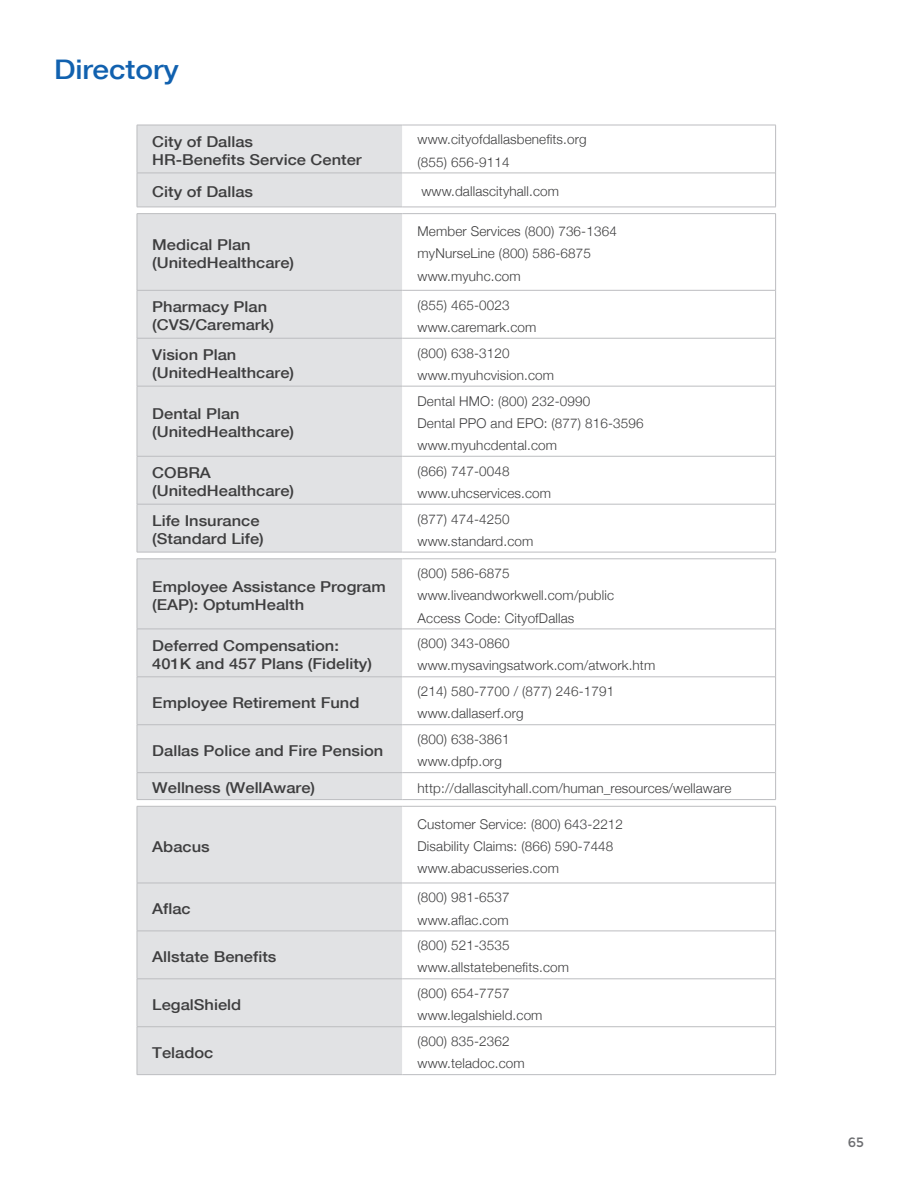
<style>
.page{position:relative;width:918px;height:1188px;background:#fff}
.page>*{position:absolute;margin:0;border:0;box-sizing:border-box;transform-origin:0 0}
.t1{font:500 27px "Helvetica Neue";color:#1161af;scale:1.1 1}
.t2{font:500 15px/18px "Helvetica Neue";color:#3e3e3f;scale:1.1 1}
.t3{font:300 13.5px/22.2px "Helvetica Neue";letter-spacing:.01em;color:#3e3e3f}
.t4{font:13.5px "Montserrat";color:#6c6d70}
</style>
<div class="page">
<svg style="left:138px;top:126px;width:637px;height:81px"></svg>
<hr style="left:137px;top:125px;width:1px;height:48px;background:#bcbdc0">
<hr style="left:137px;top:173px;width:1px;height:34px;background:#bcbdc0">
<hr style="left:775px;top:125px;width:1px;height:48px;background:#bcbdc0">
<hr style="left:775px;top:173px;width:1px;height:34px;background:#bcbdc0">
<hr style="left:402px;top:207px;width:374px;height:1px;background:#bcbdc0">
<hr style="left:402px;top:173px;width:373px;height:1px;background:#bcbdc0">
<hr style="left:137px;top:125px;width:265px;height:1px;background:#bcbdc0">
<hr style="left:402px;top:125px;width:374px;height:1px;background:#bcbdc0">
<hr style="left:137px;top:173px;width:265px;height:1px;background:#bcbdc0">
<hr style="left:137px;top:207px;width:265px;height:1px;background:#bcbdc0">
<div style="left:138px;top:214px;width:264px;height:338px;background:#e1e2e4"></div>
<svg style="left:402px;top:214px;width:373px;height:338px"></svg>
<hr style="left:775px;top:214px;width:1px;height:76px;background:#bcbdc0">
<hr style="left:775px;top:290px;width:1px;height:48px;background:#bcbdc0">
<hr style="left:775px;top:338px;width:1px;height:48px;background:#bcbdc0">
<hr style="left:775px;top:386px;width:1px;height:70px;background:#bcbdc0">
<hr style="left:775px;top:456px;width:1px;height:48px;background:#bcbdc0">
<hr style="left:775px;top:504px;width:1px;height:48px;background:#bcbdc0">
<hr style="left:137px;top:291px;width:1px;height:47px;background:#bcbdc0">
<hr style="left:137px;top:338px;width:1px;height:48px;background:#bcbdc0">
<hr style="left:137px;top:386px;width:1px;height:70px;background:#bcbdc0">
<hr style="left:137px;top:456px;width:1px;height:48px;background:#bcbdc0">
<hr style="left:137px;top:504px;width:1px;height:48px;background:#bcbdc0">
<hr style="left:402px;top:213px;width:374px;height:1px;background:#bcbdc0">
<hr style="left:402px;top:290px;width:373px;height:1px;background:#bcbdc0">
<hr style="left:137px;top:338px;width:265px;height:1px;background:#bcbdc0">
<hr style="left:402px;top:338px;width:373px;height:1px;background:#bcbdc0">
<hr style="left:137px;top:386px;width:265px;height:1px;background:#bcbdc0">
<hr style="left:137px;top:504px;width:265px;height:1px;background:#bcbdc0">
<hr style="left:137px;top:552px;width:265px;height:1px;background:#bcbdc0">
<hr style="left:402px;top:456px;width:373px;height:1px;background:#bcbdc0">
<hr style="left:402px;top:504px;width:373px;height:1px;background:#bcbdc0">
<hr style="left:402px;top:552px;width:374px;height:1px;background:#bcbdc0">
<hr style="left:137px;top:456px;width:265px;height:1px;background:#bcbdc0">
<hr style="left:402px;top:386px;width:373px;height:1px;background:#bcbdc0">
<hr style="left:137px;top:214px;width:1px;height:76px;background:#bcbdc0">
<hr style="left:137px;top:213px;width:265px;height:1px;background:#bcbdc0">
<hr style="left:137px;top:290px;width:265px;height:1px;background:#bcbdc0">
<div style="left:138px;top:560px;width:264px;height:239px;background:#e1e2e4"></div>
<svg style="left:402px;top:628px;width:373px;height:146px"></svg>
<hr style="left:137px;top:559px;width:1px;height:70px;background:#bcbdc0">
<hr style="left:137px;top:629px;width:1px;height:48px;background:#bcbdc0">
<hr style="left:137px;top:677px;width:1px;height:48px;background:#bcbdc0">
<hr style="left:137px;top:725px;width:1px;height:47px;background:#bcbdc0">
<svg style="left:137px;top:773px;width:1px;height:26px"></svg>
<hr style="left:775px;top:559px;width:1px;height:70px;background:#bcbdc0">
<hr style="left:775px;top:629px;width:1px;height:48px;background:#bcbdc0">
<hr style="left:775px;top:677px;width:1px;height:48px;background:#bcbdc0">
<hr style="left:775px;top:725px;width:1px;height:48px;background:#bcbdc0">
<svg style="left:775px;top:773px;width:1px;height:26px"></svg>
<hr style="left:137px;top:799px;width:265px;height:1px;background:#bcbdc0">
<hr style="left:402px;top:799px;width:374px;height:1px;background:#bcbdc0">
<hr style="left:137px;top:559px;width:265px;height:1px;background:#bcbdc0">
<hr style="left:137px;top:629px;width:265px;height:1px;background:#bcbdc0">
<hr style="left:137px;top:677px;width:265px;height:1px;background:#bcbdc0">
<hr style="left:137px;top:724px;width:265px;height:1px;background:#bcbdc0">
<hr style="left:137px;top:772px;width:265px;height:1px;background:#bcbdc0">
<hr style="left:402px;top:559px;width:374px;height:1px;background:#bcbdc0">
<hr style="left:402px;top:629px;width:373px;height:1px;background:#bcbdc0">
<hr style="left:402px;top:677px;width:373px;height:1px;background:#bcbdc0">
<hr style="left:402px;top:724px;width:373px;height:1px;background:#bcbdc0">
<hr style="left:402px;top:772px;width:373px;height:1px;background:#bcbdc0">
<div style="left:138px;top:807px;width:264px;height:267px;background:#e1e2e4"></div>
<svg style="left:402px;top:882px;width:373px;height:146px"></svg>
<hr style="left:775px;top:806px;width:1px;height:77px;background:#bcbdc0">
<hr style="left:775px;top:883px;width:1px;height:48px;background:#bcbdc0">
<hr style="left:775px;top:931px;width:1px;height:48px;background:#bcbdc0">
<hr style="left:775px;top:979px;width:1px;height:48px;background:#bcbdc0">
<hr style="left:775px;top:1027px;width:1px;height:47px;background:#bcbdc0">
<hr style="left:137px;top:883px;width:1px;height:48px;background:#bcbdc0">
<hr style="left:137px;top:931px;width:1px;height:48px;background:#bcbdc0">
<hr style="left:137px;top:979px;width:1px;height:48px;background:#bcbdc0">
<hr style="left:137px;top:1027px;width:1px;height:47px;background:#bcbdc0">
<hr style="left:402px;top:806px;width:374px;height:1px;background:#bcbdc0">
<hr style="left:402px;top:883px;width:373px;height:1px;background:#bcbdc0">
<hr style="left:137px;top:931px;width:265px;height:1px;background:#bcbdc0">
<hr style="left:402px;top:931px;width:373px;height:1px;background:#bcbdc0">
<hr style="left:137px;top:979px;width:265px;height:1px;background:#bcbdc0">
<hr style="left:137px;top:1026px;width:265px;height:1px;background:#bcbdc0">
<hr style="left:137px;top:1074px;width:265px;height:1px;background:#bcbdc0">
<hr style="left:402px;top:979px;width:373px;height:1px;background:#bcbdc0">
<hr style="left:402px;top:1026px;width:373px;height:1px;background:#bcbdc0">
<hr style="left:402px;top:1074px;width:374px;height:1px;background:#bcbdc0">
<hr style="left:137px;top:806px;width:1px;height:77px;background:#bcbdc0">
<hr style="left:137px;top:806px;width:265px;height:1px;background:#bcbdc0">
<hr style="left:137px;top:883px;width:265px;height:1px;background:#bcbdc0">
<h1 class="t1" style="left:54px;top:48px;width:115px">Directory</h1>
<p class="t2" style="left:152px;top:132px;width:192px">City of Dallas<br>HR-Benefits Service Center</p>
<p class="t3" style="left:418px;top:128px;width:171px">www.cityofdallasbenefits.org (855) 656-9114</p>
<p class="t2" style="left:152px;top:182px;width:93px">City of Dallas</p>
<p class="t3" style="left:421px;top:180px;width:139px">www.dallascityhall.com</p>
<p class="t2" style="left:152px;top:235px;width:130px">Medical Plan (UnitedHealthcare)</p>
<p class="t3" style="left:418px;top:220px;width:201px">Member Services (800) 736-1364 myNurseLine (800) 586-6875 www.myuhc.com</p>
<p class="t2" style="left:152px;top:297px;width:112px">Pharmacy Plan (CVS/Caremark)</p>
<p class="t3" style="left:418px;top:293px;width:120px">(855) 465-0023 www.caremark.com</p>
<p class="t2" style="left:152px;top:345px;width:130px">Vision Plan (UnitedHealthcare)</p>
<p class="t3" style="left:418px;top:341px;width:138px">(800) 638-3120 www.myuhcvision.com</p>
<p class="t2" style="left:152px;top:404px;width:130px">Dental Plan (UnitedHealthcare)</p>
<p class="t3" style="left:418px;top:389px;width:228px">Dental HMO: (800) 232-0990<br>Dental PPO and EPO: (877) 816-3596 www.myuhcdental.com</p>
<p class="t2" style="left:152px;top:463px;width:130px">COBRA (UnitedHealthcare)</p>
<p class="t3" style="left:418px;top:459px;width:135px">(866) 747-0048 www.uhcservices.com</p>
<p class="t2" style="left:152px;top:511px;width:103px">Life Insurance (Standard Life)</p>
<p class="t3" style="left:418px;top:507px;width:117px">(877) 474-4250 www.standard.com</p>
<p class="t2" style="left:152px;top:577px;width:214px">Employee Assistance Program (EAP): OptumHealth</p>
<p class="t3" style="left:418px;top:562px;width:198px">(800) 586-6875 www.liveandworkwell.com/public<br>Access Code: CityofDallas</p>
<p class="t2" style="left:152px;top:636px;width:201px">Deferred Compensation:<br>401K and 457 Plans (Fidelity)</p>
<p class="t3" style="left:418px;top:632px;width:239px">(800) 343-0860 www.mysavingsatwork.com/atwork.htm</p>
<p class="t2" style="left:152px;top:693px;width:190px">Employee Retirement Fund</p>
<p class="t3" style="left:418px;top:680px;width:198px">(214) 580-7700 / (877) 246-1791 www.dallaserf.org</p>
<p class="t2" style="left:152px;top:741px;width:212px">Dallas Police and Fire Pension</p>
<p class="t3" style="left:418px;top:727px;width:94px">(800) 638-3861 www.dpfp.org</p>
<p class="t2" style="left:152px;top:778px;width:150px">Wellness (WellAware)</p>
<p class="t3" style="left:418px;top:776px;width:315px">http://dallascityhall.com/human_resources/wellaware</p>
<p class="t2" style="left:152px;top:837px;width:54px">Abacus</p>
<p class="t3" style="left:418px;top:812px;width:207px">Customer Service: (800) 643-2212<br>Disability Claims: (866) 590-7448 www.abacusseries.com</p>
<p class="t2" style="left:152px;top:899px;width:37px">Aflac</p>
<p class="t3" style="left:418px;top:886px;width:94px">(800) 981-6537 www.aflac.com</p>
<p class="t2" style="left:152px;top:947px;width:114px">Allstate Benefits</p>
<p class="t3" style="left:418px;top:934px;width:153px">(800) 521-3535 www.allstatebenefits.com</p>
<p class="t2" style="left:152px;top:995px;width:82px">LegalShield</p>
<p class="t3" style="left:418px;top:982px;width:126px">(800) 654-7757 www.legalshield.com</p>
<p class="t2" style="left:152px;top:1043px;width:57px">Teladoc</p>
<p class="t3" style="left:418px;top:1029px;width:109px">(800) 835-2362 www.teladoc.com</p>
<p class="t4" style="left:848px;top:1134px;width:18px">65</p>
</div>
